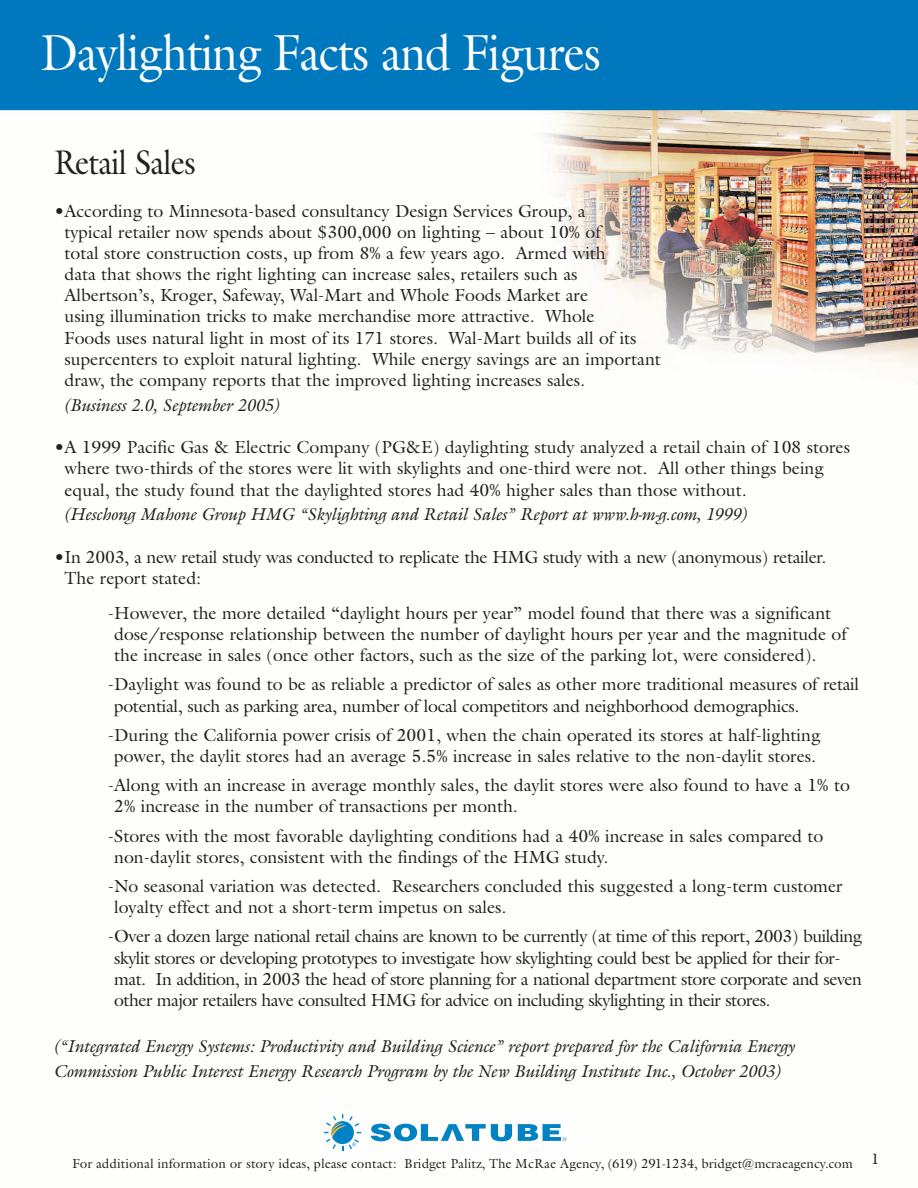
<style>
.page{position:relative;width:918px;height:1188px;background:#fff}
.page>*{position:absolute;margin:0;border:0;box-sizing:border-box;transform-origin:0 0}
.t1{font:51.15px "Galliard";letter-spacing:-.025em;color:#fff;scale:.9 1}
.t2{font:34.5px "Galliard";letter-spacing:-.025em;color:#231f20;scale:.9 1}
.t3{font:17.7px/21.1px "Galliard";color:#231f20}
.t4{font:17.7px/21.1px "Galliard";letter-spacing:-.03em;color:#231f20}
.t5{font:italic 17.7px/25.2px "Galliard ITCTT";color:#231f20}
.t6{font:13.5px "Galliard ITCTT";color:#231f20}
</style>
<div class="page">
<img style="left:0;top:0;width:918px;height:1142px">
<svg style="left:371px;top:1124px;width:141px;height:17px"></svg>
<svg style="left:324px;top:1114px;width:37px;height:37px"></svg>
<svg style="left:518px;top:1124px;width:48px;height:17px"></svg>
<h1 class="t1" style="left:40px;top:20px;width:624px">Daylighting Facts and Figures</h1>
<h2 class="t2" style="left:54px;top:141px;width:159px">Retail Sales</h2>
<p class="t3" style="left:64px;top:200px;width:598px;text-indent:-10px">•According to Minnesota-based consultancy Design Services Group, a<br>typical retailer now spends about $300,000 on lighting – about 10% of<br>total store construction costs, up from 8% a few years ago. Armed with<br>data that shows the right lighting can increase sales, retailers such as Albertson’s, Kroger, Safeway, Wal-Mart and Whole Foods Market are<br>using illumination tricks to make merchandise more attractive. Whole<br>Foods uses natural light in most of its 171 stores. Wal-Mart builds all of its supercenters to exploit natural lighting. While energy savings are an important draw, the company reports that the improved lighting increases sales.</p>
<p class="t5" style="left:64px;top:392px;width:217px">(Business 2.0, September 2005)</p>
<p class="t3" style="left:64px;top:436px;width:787px;text-indent:-10px">•A 1999 Pacific Gas &amp; Electric Company (PG&amp;E) daylighting study analyzed a retail chain of 108 stores where two-thirds of the stores were lit with skylights and one-third were not. All other things being equal, the study found that the daylighted stores had 40% higher sales than those without.</p>
<p class="t5" style="left:64px;top:502px;width:685px">(Heschong Mahone Group HMG “Skylighting and Retail Sales” Report at www.h-m-g.com, 1999)</p>
<p class="t3" style="left:64px;top:546px;width:764px;text-indent:-10px">•In 2003, a new retail study was conducted to replicate the HMG study with a new (anonymous) retailer.<br>The report stated:</p>
<p class="t3" style="left:114px;top:602px;width:734px;text-indent:-6px">-However, the more detailed “daylight hours per year” model found that there was a significant dose/response relationship between the number of daylight hours per year and the magnitude of the increase in sales (once other factors, such as the size of the parking lot, were considered).</p>
<p class="t3" style="left:114px;top:674px;width:746px;text-indent:-6px">-Daylight was found to be as reliable a predictor of sales as other more traditional measures of retail potential, such as parking area, number of local competitors and neighborhood demographics.</p>
<p class="t3" style="left:108px;top:724px;width:714px;text-align:center">-During the California power crisis of 2001, when the chain operated its stores at half-lighting power, the daylit stores had an average 5.5% increase in sales relative to the non-daylit stores.</p>
<p class="t3" style="left:114px;top:774px;width:737px;text-indent:-6px">-Along with an increase in average monthly sales, the daylit stores were also found to have a 1% to<br>2% increase in the number of transactions per month.</p>
<p class="t3" style="left:114px;top:825px;width:711px;text-indent:-6px">-Stores with the most favorable daylighting conditions had a 40% increase in sales compared to non-daylit stores, consistent with the findings of the HMG study.</p>
<p class="t3" style="left:114px;top:875px;width:730px;text-indent:-6px">-No seasonal variation was detected. Researchers concluded this suggested a long-term customer loyalty effect and not a short-term impetus on sales.</p>
<p class="t4" style="left:114px;top:926px;width:750px;text-indent:-6px">-Over a dozen large national retail chains are known to be currently (at time of this report, 2003) building skylit stores or developing prototypes to investigate how skylighting could best be applied for their for&shy;mat. In addition, in 2003 the head of store planning for a national department store corporate and seven other major retailers have consulted HMG for advice on including skylighting in their stores.</p>
<p class="t5" style="left:54px;top:1033px;width:743px">(“Integrated Energy Systems: Productivity and Building Science” report prepared for the California Energy<br>Commission Public Interest Energy Research Program by the New Building Institute Inc., October 2003)</p>
<p class="t6" style="left:72px;top:1156px;width:809px">For additional information or story ideas, please contact: Bridget Palitz, The McRae Agency, (619) 291-1234, bridget@mcraeagency.com <sup>1</sup></p>
</div>
